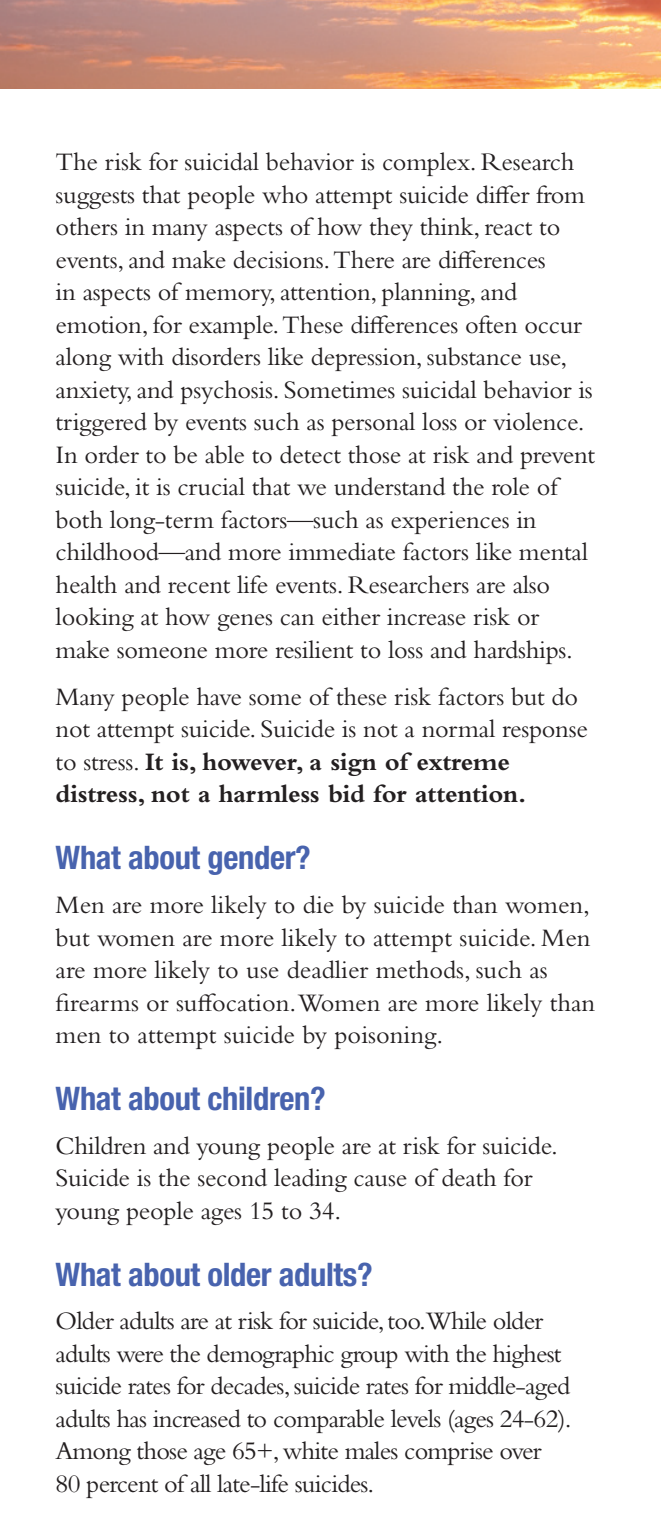
<style>
.page{position:relative;width:661px;height:1530px;background:#fff}
.page>*{position:absolute;margin:0;border:0;box-sizing:border-box;transform-origin:0 0}
.t1{font:700 condensed 32.5px "Helvetica Neue LT Std";letter-spacing:-.01em;color:#4863ae}
.t2{font:26.25px/32.5px "Bembo Std";letter-spacing:-.01em;color:#231f20}
.t3{font:26.25px/32.5px "Bembo Std";letter-spacing:-.03em;color:#231f20}
.s1{font-weight:700}
</style>
<div class="page">
<img style="left:0;top:0;width:660px;height:89px">
<p class="t2" style="left:56px;top:146px;width:540px">The risk for suicidal behavior is complex. Research suggests that people who attempt suicide differ from others in many aspects of how they think, react to events, and make decisions. There are differences<br>in aspects of memory, attention, planning, and emotion, for example. These differences often occur along with disorders like depression, substance use, anxiety, and psychosis. Sometimes suicidal behavior is triggered by events such as personal loss or violence.<br>In order to be able to detect those at risk and prevent suicide, it is crucial that we understand the role of both long-term factors—such as experiences in childhood—and more immediate factors like mental health and recent life events. Researchers are also looking at how genes can either increase risk or make someone more resilient to loss and hardships.</p>
<p class="t2" style="left:56px;top:680px;width:533px">Many people have some of these risk factors but do not attempt suicide. Suicide is not a normal response to stress. <span class="s1">It is, however, a sign of extreme distress, not a harmless bid for attention.</span></p>
<h3 class="t1" style="left:56px;top:838px;width:256px">What about gender?</h3>
<p class="t2" style="left:56px;top:888px;width:540px">Men are more likely to die by suicide than women, but women are more likely to attempt suicide. Men are more likely to use deadlier methods, such as firearms or suffocation.Women are more likely than men to attempt suicide by poisoning.</p>
<h3 class="t1" style="left:56px;top:1079px;width:271px">What about children?</h3>
<p class="t2" style="left:56px;top:1129px;width:503px">Children and young people are at risk for suicide.<br>Suicide is the second leading cause of death for young people ages 15 to 34.</p>
<h3 class="t1" style="left:56px;top:1254px;width:318px">What about older adults?</h3>
<p class="t3" style="left:56px;top:1304px;width:517px">Older adults are at risk for suicide, too.While older adults were the demographic group with the highest suicide rates for decades, suicide rates for middle-aged adults has increased to comparable levels (ages 24-62).<br>Among those age 65+, white males comprise over 80 percent of all late-life suicides.</p>
</div>
